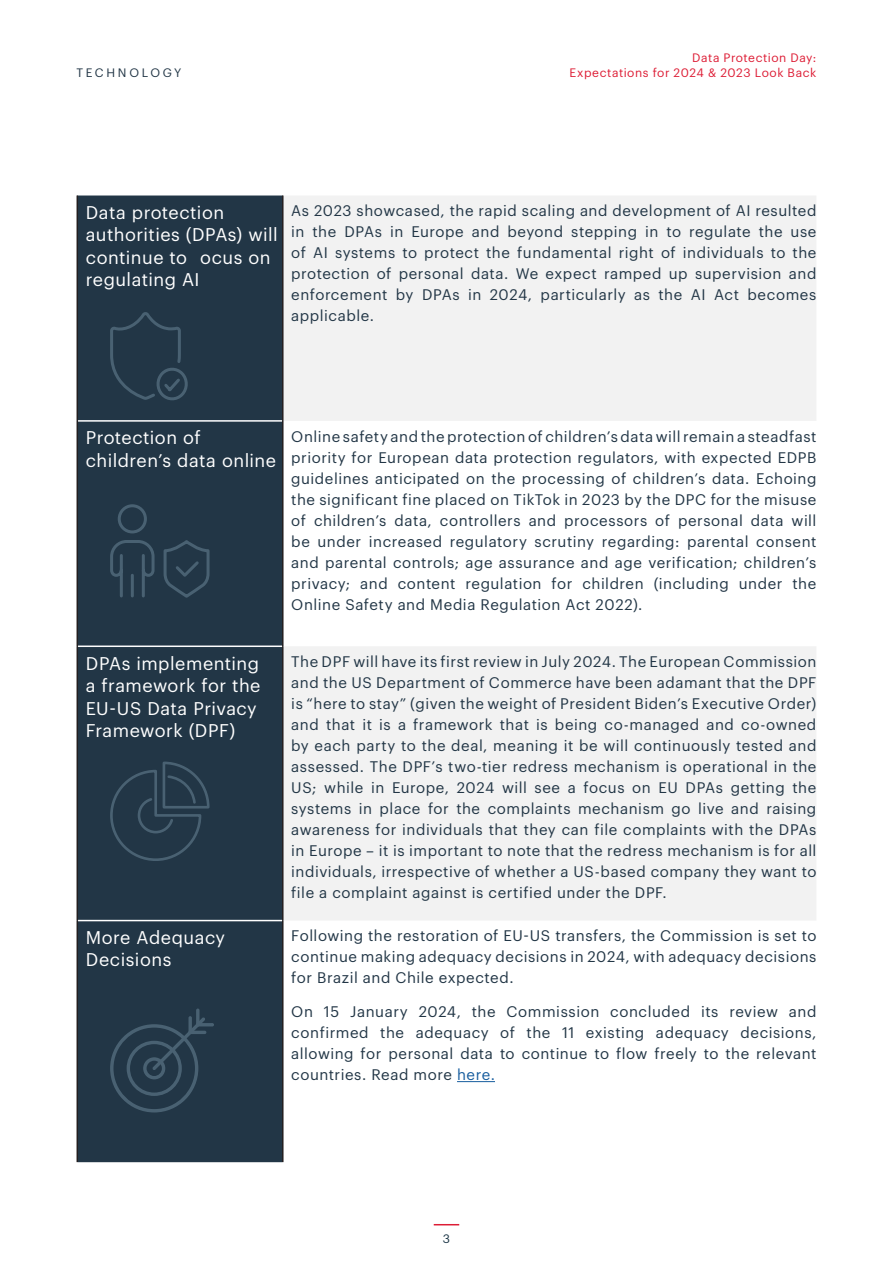
<style>
.page{position:relative;width:893px;height:1263px;background:#fff}
.page>*{position:absolute;margin:0;border:0;box-sizing:border-box;transform-origin:0 0}
.part_1{font:18px/22.5px "Graphik";letter-spacing:.025em;color:#fff}
.body_copy{font:15px/21px "Graphik";letter-spacing:.035em;color:#223646;text-align:justify}
.t1{font:12px "Graphik";letter-spacing:.045em;color:#dd1d35}
.t2{font:12px "Graphik";letter-spacing:.225em;color:#223646}
.t3{font:12px "Graphik";color:#193444}
.s1{font-weight:600;color:#223646}
.s2{color:#175d9e}
</style>
<div class="page">
<svg style="left:434px;top:1224px;width:25px;height:1px"></svg>
<div style="left:78px;top:195px;width:204px;height:967px;background:#223646"></div>
<svg style="left:284px;top:196px;width:532px;height:724px;fill:#f2f2f2"></svg>
<hr style="left:77px;top:195px;width:1px;height:226px;background:#231f20">
<hr style="left:282px;top:195px;width:2px;height:226px;background:#231f20">
<hr style="left:77px;top:421px;width:1px;height:225px;background:#231f20">
<hr style="left:282px;top:421px;width:2px;height:225px;background:#231f20">
<hr style="left:77px;top:646px;width:1px;height:274px;background:#231f20">
<hr style="left:282px;top:646px;width:2px;height:274px;background:#231f20">
<hr style="left:77px;top:920px;width:1px;height:242px;background:#231f20">
<hr style="left:282px;top:920px;width:2px;height:242px;background:#231f20">
<hr style="left:78px;top:420px;width:204px;height:2px;background:#fff">
<hr style="left:78px;top:645px;width:204px;height:2px;background:#fff">
<hr style="left:78px;top:920px;width:204px;height:1px;background:#fff">
<hr style="left:457px;top:1081px;width:38px;height:1px;background:#175d9e">
<svg style="left:109px;top:311px;width:80px;height:91px;background:#273b4b"></svg>
<svg style="left:109px;top:503px;width:47px;height:96px;background:#293e4e"></svg>
<svg style="left:162px;top:539px;width:49px;height:60px;background:#293e4e"></svg>
<svg style="left:109px;top:760px;width:102px;height:102px;background:#273b4c"></svg>
<svg style="left:110px;top:1017px;width:95px;height:95px;background:#2a3e4f"></svg>
<svg style="left:188px;top:1016px;width:4px;height:18px"></svg>
<hr style="left:196px;top:1008px;width:3px;height:18px;background:#fff;border-radius:2px">
<hr style="left:188px;top:1031px;width:18px;height:3px;background:#fff;border-radius:2px">
<hr style="left:196px;top:1023px;width:18px;height:3px;background:#fff;border-radius:2px">
<p class="t1" style="left:692px;top:49px;width:126px">Data Protection Day:</p>
<p class="t2" style="left:77px;top:63px;width:106px">TECHNOLOGY</p>
<p class="t1" style="left:570px;top:63px;width:248px">Expectations for 2024 &amp; 2023 Look Back</p>
<p class="part_1" style="left:86px;top:199px;width:193px">Data protection authorities (DPAs) will continue to <span class="s1">f</span>ocus on regulating AI</p>
<p class="body_copy" style="left:291px;top:199px;width:527px">As 2023 showcased, the rapid scaling and development of AI resulted in the DPAs in Europe and beyond stepping in to regulate the use of AI systems to protect the fundamental right of individuals to the protection of personal data. We expect ramped up supervision and enforcement by DPAs in 2024, particularly as the AI Act becomes applicable.</p>
<p class="part_1" style="left:86px;top:425px;width:192px">Protection of children’s data online</p>
<p class="body_copy" style="left:291px;top:424px;width:527px">Online safety and the protection of children’s data will remain a steadfast priority for European data protection regulators, with expected EDPB guidelines anticipated on the processing of children’s data. Echoing the significant fine placed on TikTok in 2023 by the DPC for the misuse of children’s data, controllers and processors of personal data will be under increased regulatory scrutiny regarding: parental consent and parental controls; age assurance and age verification; children’s privacy; and content regulation for children (including under the Online Safety and Media Regulation Act 2022).</p>
<p class="part_1" style="left:86px;top:650px;width:176px">DPAs implementing a framework for the<br>EU-US Data Privacy<br>Framework (DPF)</p>
<p class="body_copy" style="left:291px;top:650px;width:527px">The DPF will have its first review in July 2024. The European Commission and the US Department of Commerce have been adamant that the DPF is “here to stay” (given the weight of President Biden’s Executive Order) and that it is a framework that is being co-managed and co-owned by each party to the deal, meaning it be will continuously tested and assessed. The DPF’s two-tier redress mechanism is operational in the US; while in Europe, 2024 will see a focus on EU DPAs getting the systems in place for the complaints mechanism go live and raising awareness for individuals that they can file complaints with the DPAs in Europe – it is important to note that the redress mechanism is for all individuals, irrespective of whether a US-based company they want to file a complaint against is certified under the DPF.</p>
<p class="part_1" style="left:86px;top:924px;width:141px">More Adequacy<br>Decisions</p>
<p class="body_copy" style="left:291px;top:924px;width:527px">Following the restoration of EU-US transfers, the Commission is set to continue making adequacy decisions in 2024, with adequacy decisions for Brazil and Chile expected.</p>
<p class="body_copy" style="left:291px;top:1000px;width:527px">On 15 January 2024, the Commission concluded its review and confirmed the adequacy of the 11 existing adequacy decisions, allowing for personal data to continue to flow freely to the relevant countries. Read more <span class="s2">here.</span></p>
<p class="t3" style="left:443px;top:1230px;width:9px">3</p>
</div>
